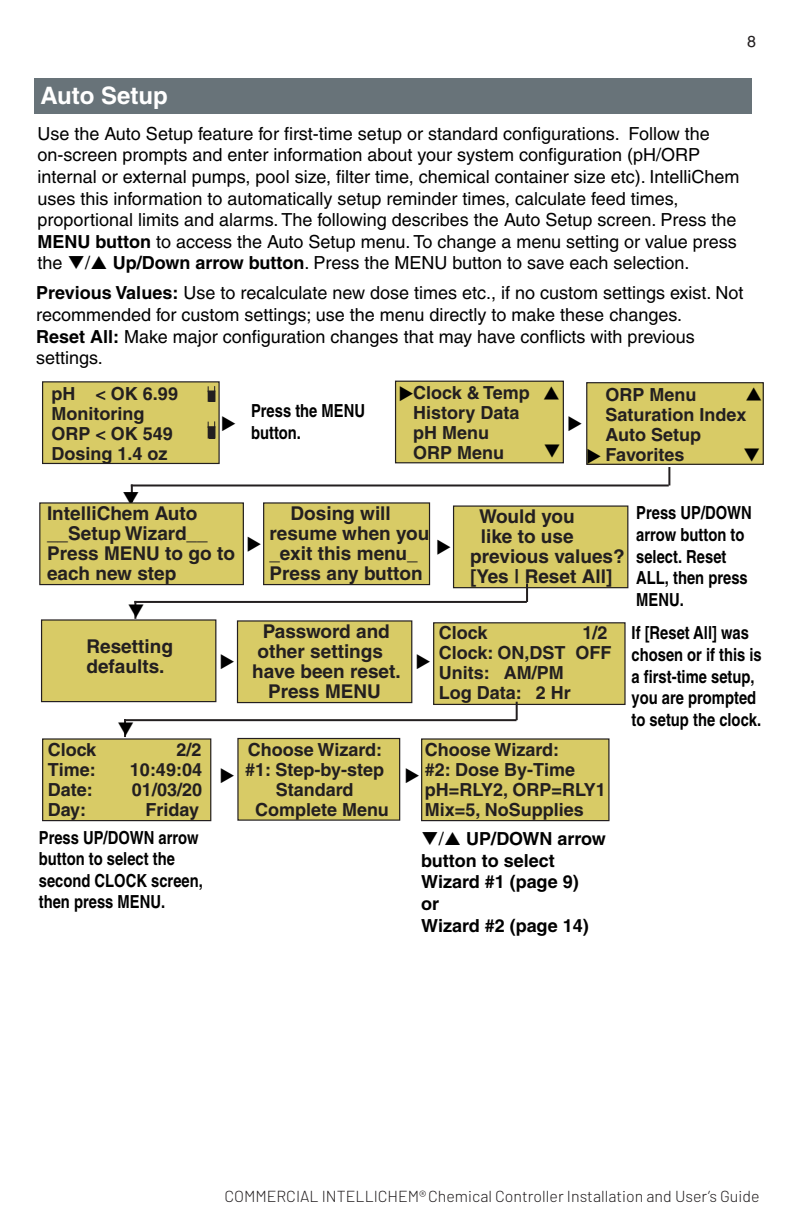
<style>
.page{position:relative;width:792px;height:1224px;background:#fff}
.page>*{position:absolute;margin:0;border:0;box-sizing:border-box;transform-origin:0 0}
.Heading_1{font:700 24px "Helvetica";color:#fff}
.t1{font:700 19px/20px "Helvetica";color:#231f20}
.Heading_2{font:18px/21.6px "Helvetica";color:#000}
.t2{font:700 18px/20px "Helvetica";color:#231f20}
.Heading_2-2{font:700 condensed 18px/21.6px "Helvetica";color:#000}
.Heading_2-3{font:700 18px/21.6px "Helvetica";color:#000}
.t3{font:300 16px "Barlow";color:#231f20}
.t4{font:16px "Helvetica";color:#231f20}
.s1{font-weight:700}
.s2{color:#000}
</style>
<div class="page">
<div style="left:34px;top:78px;width:718px;height:36px;background:#687379"></div>
<div style="left:587px;top:383px;width:176px;height:81px;background:#d8cb66"></div>
<div style="left:586px;top:382px;width:178px;height:83px;border:1px solid #231f20"></div>
<div style="left:238px;top:739px;width:162px;height:81px;background:#d8cb66"></div>
<div style="left:237px;top:738px;width:163px;height:83px;border:1px solid #231f20"></div>
<div style="left:434px;top:623px;width:191px;height:81px;background:#d8cb66"></div>
<div style="left:433px;top:622px;width:193px;height:83px;border:1px solid #231f20"></div>
<div style="left:422px;top:739px;width:187px;height:82px;background:#d8cb66"></div>
<div style="left:421px;top:738px;width:189px;height:83px;border:1px solid #231f20"></div>
<hr style="left:131px;top:484px;width:538px;height:2px;background:#231f20">
<svg style="left:668px;top:467px;width:2px;height:18px"></svg>
<div style="left:40px;top:503px;width:203px;height:82px;background:#d8cb66"></div>
<div style="left:39px;top:502px;width:205px;height:83px;border:1px solid #231f20"></div>
<div style="left:454px;top:506px;width:174px;height:82px;background:#d8cb66"></div>
<div style="left:453px;top:505px;width:175px;height:83px;border:1px solid #231f20"></div>
<div style="left:264px;top:503px;width:166px;height:82px;background:#d8cb66"></div>
<div style="left:263px;top:502px;width:167px;height:83px;border:1px solid #231f20"></div>
<div style="left:396px;top:381px;width:167px;height:82px;background:#d8cb66"></div>
<div style="left:395px;top:381px;width:169px;height:82px;border:1px solid #231f20"></div>
<div style="left:43px;top:382px;width:176px;height:81px;background:#d8cb66"></div>
<div style="left:42px;top:381px;width:178px;height:83px;border:1px solid #231f20"></div>
<div style="left:208px;top:426px;width:7px;height:13px;border:2px solid #231f20"></div>
<svg style="left:208px;top:421px;width:7px;height:17px"></svg>
<svg style="left:208px;top:386px;width:7px;height:16px"></svg>
<div style="left:42px;top:620px;width:174px;height:82px;background:#d8cb66"></div>
<div style="left:41px;top:619px;width:175px;height:83px;border:1px solid #231f20"></div>
<div style="left:238px;top:621px;width:174px;height:82px;background:#d8cb66"></div>
<div style="left:237px;top:620px;width:175px;height:83px;border:1px solid #231f20"></div>
<hr style="left:134px;top:601px;width:393px;height:2px;background:#231f20">
<svg style="left:526px;top:583px;width:2px;height:19px"></svg>
<hr style="left:124px;top:719px;width:392px;height:2px;background:#231f20">
<svg style="left:516px;top:702px;width:2px;height:18px"></svg>
<div style="left:43px;top:739px;width:168px;height:82px;background:#d8cb66"></div>
<div style="left:42px;top:738px;width:169px;height:83px;border:1px solid #231f20"></div>
<svg style="left:588px;top:463px;width:13px;height:1px"></svg>
<svg style="left:123px;top:484px;width:15px;height:20px"></svg>
<svg style="left:134px;top:601px;width:10px;height:18px"></svg>
<svg style="left:124px;top:719px;width:10px;height:18px"></svg>
<p class="Heading_1" style="left:41px;top:81px;width:129px">Auto Setup</p>
<p class="t4" style="left:747px;top:32px;width:10px">8</p>
<p class="Heading_2" style="left:37px;top:123px;width:704px">Use the Auto Setup feature for first-time setup or standard configurations. Follow the on-screen prompts and enter information about your system configuration (pH/ORP internal or external pumps, pool size, filter time, chemical container size etc). IntelliChem uses this information to automatically setup reminder times, calculate feed times, proportional limits and alarms. The following describes the Auto Setup screen. Press the <span class="s1">MENU button</span> to access the Auto Setup menu. To change a menu setting or value press the ❑/</p>
<p class="Heading_2" style="left:113px;top:252px;width:578px"><span class="s1">Up/Down arrow button</span>. Press the MENU button to save each selection.</p>
<p class="Heading_2" style="left:36px;top:282px;width:709px"><span class="s1">Previous Values:</span> Use to recalculate new dose times etc., if no custom settings exist. Not recommended for custom settings; use the menu directly to make these changes.<br><span class="s1">Reset All:</span> Make major configuration changes that may have conflicts with previous settings.</p>
<p class="t2" style="left:51px;top:383px;width:128px">pH &lt; OK 6.99<br>Monitoring<br>ORP &lt; OK 549<br>Dosing 1.4 oz</p>
<p class="Heading_2-2" style="left:251px;top:400px;width:116px">Press the MENU button.</p>
<p class="t2" style="left:413px;top:383px;width:118px;text-indent:-15px"><span class="s2">◆</span>Clock &amp; Temp<br>History Data pH Menu<br>ORP Menu</p>
<p class="t2" style="left:606px;top:384px;width:142px">ORP Menu<br>Saturation Index<br>Auto Setup<br>Favorites</p>
<p class="t1" style="left:47px;top:503px;width:189px">IntelliChem Auto __Setup Wizard__<br>Press MENU to go to each new step</p>
<p class="t1" style="left:479px;top:506px;width:97px">Would you</p>
<p class="t1" style="left:269px;top:503px;width:162px;text-indent:21px">Dosing will resume when you _exit this menu_<br>Press any button</p>
<p class="t1" style="left:481px;top:526px;width:94px">like to use</p>
<p class="t1" style="left:470px;top:546px;width:156px">previous values?</p>
<p class="t1" style="left:470px;top:566px;width:144px">[Yes | Reset All]</p>
<p class="t1" style="left:86px;top:636px;width:88px">Resetting defaults.</p>
<p class="t2" style="left:48px;top:739px;width:50px">Clock</p>
<p class="t2" style="left:176px;top:739px;width:27px">2/2</p>
<p class="t2" style="left:48px;top:759px;width:50px">Time:</p>
<p class="t2" style="left:130px;top:759px;width:74px">10:49:04</p>
<p class="t2" style="left:48px;top:779px;width:46px">Date:</p>
<p class="t2" style="left:132px;top:779px;width:72px">01/03/20</p>
<p class="t2" style="left:48px;top:799px;width:40px">Day:</p>
<p class="t2" style="left:146px;top:799px;width:55px">Friday</p>
<p class="Heading_2-2" style="left:39px;top:826px;width:166px">Press UP/DOWN arrow button to select the second CLOCK screen, then press MENU.</p>
<p class="t1" style="left:263px;top:621px;width:129px">Password and</p>
<p class="t1" style="left:257px;top:641px;width:127px">other settings</p>
<p class="t1" style="left:252px;top:661px;width:150px">have been reset.</p>
<p class="t1" style="left:268px;top:681px;width:114px">Press MENU</p>
<p class="t2" style="left:245px;top:740px;width:145px;text-align:center">Choose Wizard: #1: Step-by-step<br>Standard<br>Complete Menu</p>
<p class="t2" style="left:439px;top:623px;width:174px;text-indent:144px">1/2<br>Clock: ON,DST OFF<br>Units: AM/PM<br>Log Data: 2 Hr</p>
<p class="t2" style="left:425px;top:739px;width:183px">Choose Wizard:<br>#2: Dose By-Time pH=RLY2, ORP=RLY1<br>Mix=5, NoSupplies</p>
<p class="Heading_2" style="left:421px;top:828px;width:24px">❑/</p>
<p class="t2" style="left:439px;top:623px;width:50px">Clock</p>
<p class="Heading_2-3" style="left:421px;top:828px;width:186px;text-indent:45px">UP/DOWN arrow button to select<br>Wizard #1 (page 9)<br>or<br>Wizard #2 (page 14)</p>
<p class="Heading_2-2" style="left:636px;top:502px;width:117px">Press UP/DOWN arrow button to select. Reset<br>ALL, then press<br>MENU.</p>
<p class="Heading_2-2" style="left:632px;top:622px;width:132px">If [Reset All] was chosen or if this is a first-time setup, you are prompted to setup the clock.</p>
<p class="t3" style="left:225px;top:1186px;width:536px">COMMERCIAL INTELLICHEM®Chemical Controller Installation and User’s Guide</p>
</div>
